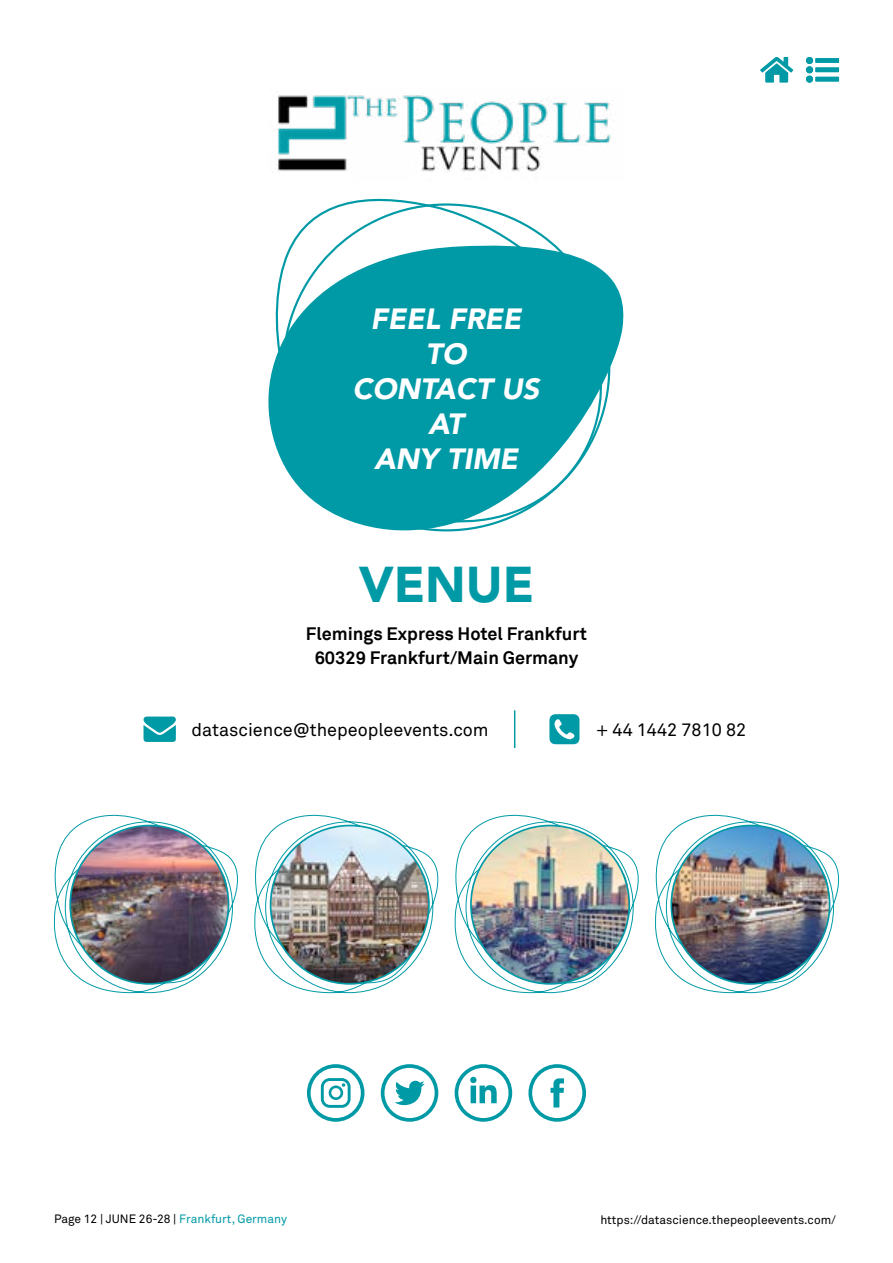
<style>
.page{position:relative;width:893px;height:1263px;background:#fff}
.page>*{position:absolute;margin:0;border:0;box-sizing:border-box;transform-origin:0 0}
.t1{font:900 49.8px "Avenir LT Std";color:#009aa6}
.t2{font:italic 900 29.1px/35px "Avenir LT Std";color:#fff;text-align:center}
.t3{font:700 18px/23.7px "Akkurat";color:#000;text-align:center}
.t4{font:18px "Akkurat Pro";color:#000}
.t5{font:12px "Akkurat Pro";color:#000}
.s1{color:#009aa6}
</style>
<div class="page">
<svg style="left:760px;top:57px;width:33px;height:26px"></svg>
<svg style="left:806px;top:57px;width:33px;height:26px"></svg>
<div style="left:806px;top:57px;width:7px;height:7px;background:#009aa6;border-radius:50%"></div>
<div style="left:806px;top:76px;width:7px;height:7px;background:#009aa6;border-radius:50%"></div>
<div style="left:806px;top:66px;width:7px;height:7px;background:#009aa6;border-radius:50%"></div>
<svg style="left:294px;top:198px;width:254px;height:41px"></svg>
<svg style="left:268px;top:239px;width:356px;height:293px;fill:#009aa6"></svg>
<img style="left:277px;top:95px;width:336px;height:77px">
<svg style="left:54px;top:814px;width:184px;height:180px"></svg>
<img style="left:70px;top:825px;width:159px;height:159px;border-radius:79px">
<svg style="left:471px;top:814px;width:168px;height:180px"></svg>
<img style="left:471px;top:825px;width:158px;height:159px;border-radius:79px">
<svg style="left:254px;top:814px;width:217px;height:180px"></svg>
<img style="left:271px;top:825px;width:158px;height:159px;border-radius:79px">
<svg style="left:655px;top:814px;width:185px;height:180px"></svg>
<img style="left:671px;top:825px;width:159px;height:159px;border-radius:79px">
<svg style="left:307px;top:1064px;width:57px;height:58px"></svg>
<svg style="left:381px;top:1064px;width:57px;height:58px"></svg>
<svg style="left:455px;top:1064px;width:57px;height:58px"></svg>
<svg style="left:528px;top:1064px;width:58px;height:58px"></svg>
<svg style="left:143px;top:716px;width:33px;height:26px"></svg>
<svg style="left:549px;top:714px;width:30px;height:30px"></svg>
<hr style="left:514px;top:710px;width:1px;height:38px;background:#009aa6">
<h2 class="t2" style="left:352px;top:301px;width:194px">FEEL FREE<br>TO<br>CONTACT US<br>AT<br>ANY TIME</h2>
<h1 class="t1" style="left:359px;top:554px;width:177px">VENUE</h1>
<h3 class="t3" style="left:306px;top:622px;width:283px">Flemings Express Hotel Frankfurt<br>60329 Frankfurt/Main Germany</h3>
<h3 class="t4" style="left:192px;top:719px;width:299px">datascience@thepeopleevents.com</h3>
<h3 class="t4" style="left:596px;top:719px;width:152px">+ 44 1442 7810 82</h3>
<p class="t5" style="left:54px;top:1212px;width:235px">Page 12 | JUNE 26-28 | <span class="s1">Frankfurt, Germany</span></p>
<p class="t5" style="left:600px;top:1213px;width:237px">https://datascience.thepeopleevents.com/</p>
</div>
